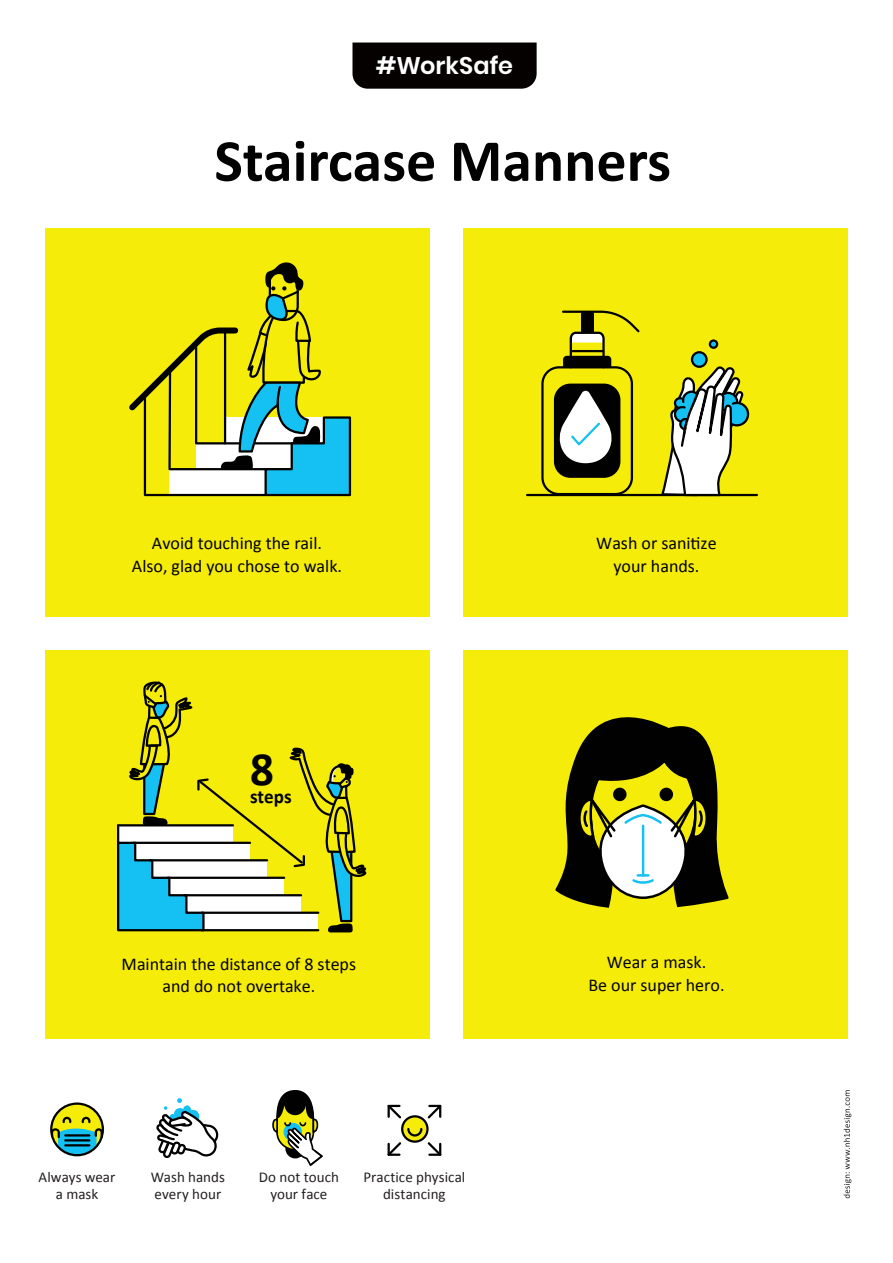
<style>
.page{position:relative;width:893px;height:1263px;background:#fff}
.page>*{position:absolute;margin:0;border:0;box-sizing:border-box;transform-origin:0 0}
.t1{font:700 60px "Calibri";color:#010101}
.t2{font:700 48px "Calibri";color:#010101}
.t3{font:600 24px "Poppins";color:#fff}
.t4{font:700 19.5px "Calibri";color:#010101}
.t5{font:18px/22.5px "Calibri";color:#010101;text-align:center}
.t6{font:15px/16.5px "Calibri";letter-spacing:.005em;color:#231f20;text-align:center}
</style>
<div class="page">
<div style="left:45px;top:228px;width:384px;height:389px;background:#f5ec09"></div>
<div style="left:463px;top:228px;width:385px;height:389px;background:#f5ec09"></div>
<div style="left:463px;top:650px;width:385px;height:388px;background:#f5ec09"></div>
<div style="left:46px;top:650px;width:384px;height:389px;background:#f5ec09"></div>
<hr style="left:527px;top:494px;width:230px;height:2px;background:#010101">
<div style="left:541px;top:366px;width:92px;height:129px;border:2px solid #010101;border-radius:16px"></div>
<svg style="left:553px;top:310px;width:199px;height:187px"></svg>
<hr style="left:572px;top:350px;width:31px;height:2px;background:#010101">
<svg style="left:117px;top:681px;width:250px;height:251px"></svg>
<svg style="left:555px;top:717px;width:174px;height:191px"></svg>
<svg style="left:129px;top:262px;width:223px;height:235px"></svg>
<svg style="left:844px;top:1090px;width:7px;height:108px"></svg>
<div style="left:352px;top:43px;width:185px;height:46px;background:#050100"></div>
<svg style="left:402px;top:1116px;width:25px;height:25px"></svg>
<div style="left:401px;top:1115px;width:28px;height:28px;border:2px solid #010101;border-radius:50%"></div>
<svg style="left:427px;top:1104px;width:15px;height:15px"></svg>
<svg style="left:387px;top:1104px;width:15px;height:15px"></svg>
<svg style="left:387px;top:1127px;width:55px;height:29px"></svg>
<svg style="left:272px;top:1090px;width:51px;height:76px"></svg>
<svg style="left:51px;top:1103px;width:52px;height:52px"></svg>
<svg style="left:50px;top:1116px;width:54px;height:41px"></svg>
<hr style="left:65px;top:1134px;width:24px;height:2px;background:#010101">
<hr style="left:65px;top:1139px;width:24px;height:2px;background:#010101">
<hr style="left:65px;top:1144px;width:24px;height:2px;background:#010101">
<div style="left:50px;top:1102px;width:54px;height:54px;border:2px solid #010101;border-radius:50%"></div>
<svg style="left:156px;top:1098px;width:63px;height:60px"></svg>
<h3 class="t3" style="left:376px;top:52px;width:139px">#WorkSafe</h3>
<h1 class="t1" style="left:214px;top:118px;width:458px">Staircase Manners</h1>
<p class="t5" style="left:132px;top:531px;width:212px">Avoid touching the rail.<br>Also, glad you chose to walk.</p>
<p class="t5" style="left:596px;top:531px;width:122px">Wash or sanitize your hands.</p>
<h2 class="t2" style="left:250px;top:735px;width:25px">8</h2>
<p class="t4" style="left:250px;top:783px;width:43px">steps</p>
<p class="t5" style="left:122px;top:952px;width:236px">Maintain the distance of 8 steps and do not overtake.</p>
<p class="t5" style="left:588px;top:950px;width:138px">Wear a mask.<br>Be our super hero.</p>
<p class="t6" style="left:39px;top:1168px;width:78px">Always wear a mask</p>
<p class="t6" style="left:151px;top:1168px;width:76px;text-align:left">Wash hands every hour</p>
<p class="t6" style="left:259px;top:1168px;width:82px">Do not touch your face</p>
<p class="t6" style="left:363px;top:1168px;width:103px">Practice physical distancing</p>
</div>
